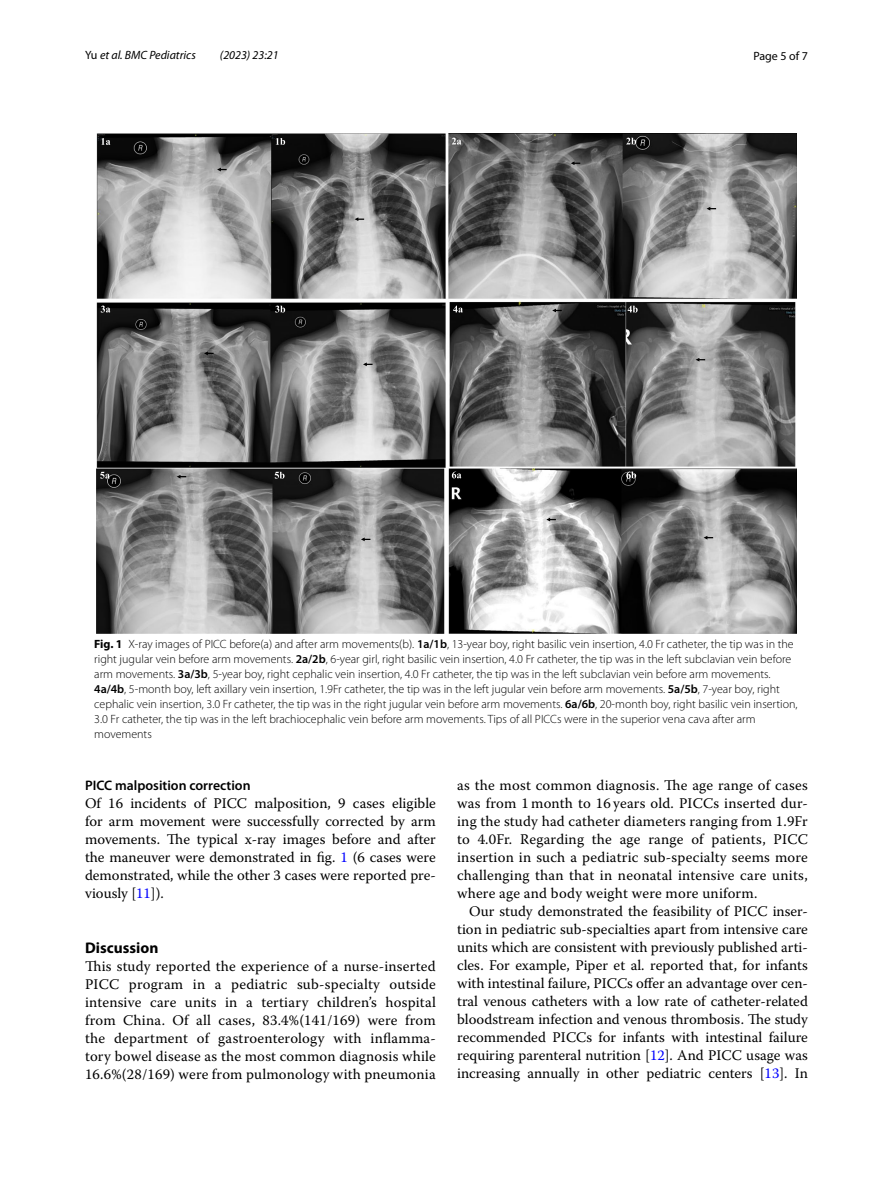
<style>
.page{position:relative;width:893px;height:1187px;background:#fff}
.page>*{position:absolute;margin:0;border:0;box-sizing:border-box;transform-origin:0 0}
.t1{font:700 15.45px "Myriad Pro";color:#000}
.t2{font:14.7px/18px "Warnock Pro";letter-spacing:.01em;color:#000;text-align:justify}
.t3{font:600 13.8px "Myriad Pro";color:#000}
.t4{font:300 12px/15px "Myriad Pro";color:#000}
.t5{font:italic 12px "Myriad Pro";color:#000}
.t6{font:12px "Myriad Pro";color:#000}
.s1{font-style:normal}
.s2{font-weight:700}
.s3{font-weight:600}
.s4{color:#00f}
</style>
<div class="page">
<img style="left:96px;top:133px;width:701px;height:500px">
<svg style="left:217px;top:168px;width:10px;height:3px"></svg>
<svg style="left:355px;top:217px;width:9px;height:4px"></svg>
<svg style="left:101px;top:138px;width:9px;height:7px"></svg>
<svg style="left:276px;top:138px;width:9px;height:7px"></svg>
<svg style="left:571px;top:161px;width:9px;height:4px"></svg>
<svg style="left:707px;top:207px;width:9px;height:3px"></svg>
<svg style="left:452px;top:138px;width:9px;height:6px"></svg>
<svg style="left:626px;top:138px;width:10px;height:7px"></svg>
<svg style="left:204px;top:351px;width:10px;height:4px"></svg>
<svg style="left:363px;top:362px;width:10px;height:4px"></svg>
<svg style="left:101px;top:305px;width:9px;height:7px"></svg>
<svg style="left:275px;top:305px;width:10px;height:7px"></svg>
<svg style="left:552px;top:308px;width:10px;height:4px"></svg>
<svg style="left:696px;top:358px;width:9px;height:3px"></svg>
<svg style="left:453px;top:305px;width:10px;height:7px"></svg>
<svg style="left:628px;top:305px;width:10px;height:7px"></svg>
<svg style="left:177px;top:475px;width:9px;height:3px"></svg>
<svg style="left:361px;top:537px;width:9px;height:4px"></svg>
<svg style="left:100px;top:472px;width:10px;height:6px"></svg>
<svg style="left:275px;top:472px;width:10px;height:6px"></svg>
<svg style="left:546px;top:517px;width:10px;height:4px"></svg>
<svg style="left:704px;top:535px;width:9px;height:4px"></svg>
<svg style="left:452px;top:471px;width:9px;height:7px"></svg>
<svg style="left:626px;top:471px;width:10px;height:7px"></svg>
<p class="t5" style="left:85px;top:48px;width:112px"><span class="s1">Yu</span> et al. BMC Pediatrics</p>
<p class="t5" style="left:220px;top:48px;width:60px">(2023) 23:21</p>
<p class="t6" style="left:753px;top:48px;width:56px">Page 5 of 7</p>
<p class="t4" style="left:94px;top:637px;width:705px"><span class="s2">Fig. 1</span> X-ray images of PICC before(a) and after arm movements(b). <span class="s3">1a/1b</span>, 13-year boy, right basilic vein insertion, 4.0 Fr catheter, the tip was in the right jugular vein before arm movements. <span class="s3">2a/2b</span>, 6-year girl, right basilic vein insertion, 4.0 Fr catheter, the tip was in the left subclavian vein before arm movements. <span class="s3">3a/3b</span>, 5-year boy, right cephalic vein insertion, 4.0 Fr catheter, the tip was in the left subclavian vein before arm movements.<br><span class="s3">4a/4b</span>, 5-month boy, left axillary vein insertion, 1.9Fr catheter, the tip was in the left jugular vein before arm movements. <span class="s3">5a/5b</span>, 7-year boy, right cephalic vein insertion, 3.0 Fr catheter, the tip was in the right jugular vein before arm movements. <span class="s3">6a/6b</span>, 20-month boy, right basilic vein insertion, 3.0 Fr catheter, the tip was in the left brachiocephalic vein before arm movements. Tips of all PICCs were in the superior vena cava after arm movements</p>
<p class="t3" style="left:85px;top:776px;width:167px">PICC malposition correction</p>
<p class="t2" style="left:85px;top:793px;width:352px">Of 16 incidents of PICC malposition, 9 cases eligible for arm movement were successfully corrected by arm movements. The typical x-ray images before and after the maneuver were demonstrated in fig. <span class="s4">1</span> (6 cases were demonstrated, while the other 3 cases were reported pre&shy;viously [<span class="s4">11</span>]).</p>
<p class="t1" style="left:85px;top:937px;width:75px">Discussion</p>
<p class="t2" style="left:85px;top:956px;width:352px">This study reported the experience of a nurse-inserted PICC program in a pediatric sub-specialty outside intensive care units in a tertiary children’s hospital from China. Of all cases, 83.4%(141/169) were from the department of gastroenterology with inflamma&shy;tory bowel disease as the most common diagnosis while 16.6%(28/169) were from pulmonology with pneumonia</p>
<p class="t2" style="left:457px;top:776px;width:352px">as the most common diagnosis. The age range of cases was from 1 month to 16 years old. PICCs inserted dur&shy;ing the study had catheter diameters ranging from 1.9Fr to 4.0Fr. Regarding the age range of patients, PICC insertion in such a pediatric sub-specialty seems more challenging than that in neonatal intensive care units, where age and body weight were more uniform.</p>
<p class="t2" style="left:457px;top:902px;width:352px;text-indent:12px">Our study demonstrated the feasibility of PICC inser&shy;tion in pediatric sub-specialties apart from intensive care units which are consistent with previously published arti&shy;cles. For example, Piper et al. reported that, for infants with intestinal failure, PICCs offer an advantage over cen&shy;tral venous catheters with a low rate of catheter-related bloodstream infection and venous thrombosis. The study recommended PICCs for infants with intestinal failure requiring parenteral nutrition [<span class="s4">12</span>]. And PICC usage was increasing annually in other pediatric centers [<span class="s4">13</span>]. In</p>
</div>
